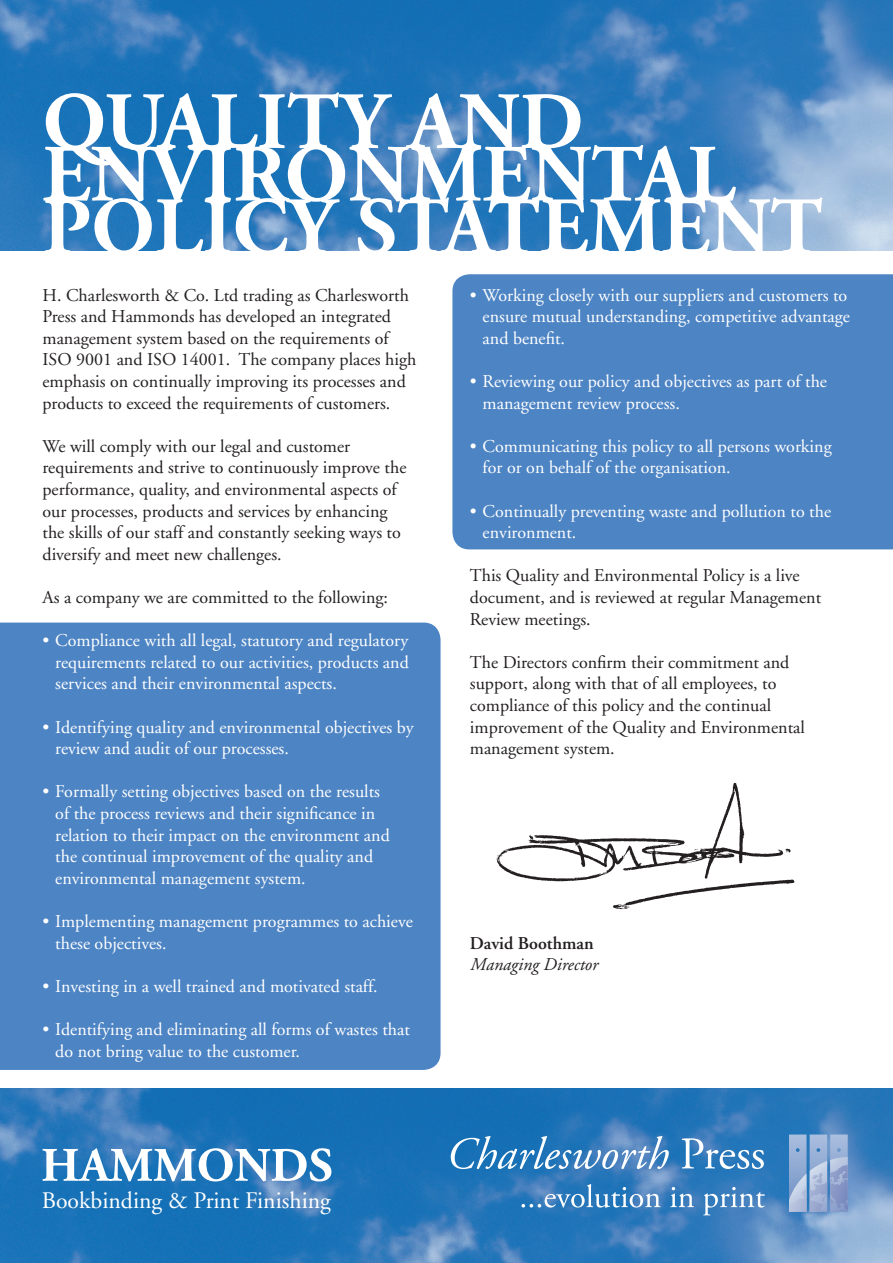
<style>
.page{position:relative;width:893px;height:1263px;background:#fff}
.page>*{position:absolute;margin:0;border:0;box-sizing:border-box;transform-origin:0 0}
.t1{font:700 81px "Adobe Garamond";color:#fff}
.t2{font:23.7px "Adobe Garamond";color:#fff}
.t3{font:18px/21.6px "Adobe Garamond";color:#fff}
.t4{font:18px/21.6px "Adobe Garamond";color:#231f20}
.t5{font:italic 18px "Adobe Garamond";color:#231f20}
.t6{font:600 18px "Adobe Garamond";color:#231f20}
</style>
<div class="page">
<img style="left:0;top:0;width:893px;height:251px">
<img style="left:0;top:1088px;width:893px;height:175px">
<svg style="left:789px;top:1134px;width:59px;height:78px;background:#95add3"></svg>
<svg style="left:521px;top:1184px;width:244px;height:31px;background:#508dc4"></svg>
<svg style="left:451px;top:1136px;width:313px;height:33px;background:#5793c7"></svg>
<svg style="left:42px;top:1148px;width:289px;height:33px"></svg>
<div style="left:452px;top:274px;width:441px;height:275px;background:#4d84c4"></div>
<div style="left:0;top:622px;width:441px;height:448px;background:#4d84c4"></div>
<svg style="left:496px;top:782px;width:299px;height:127px"></svg>
<p class="t1" style="left:43px;top:78px;width:543px">QUALITY AND</p>
<p class="t1" style="left:43px;top:131px;width:694px">ENVIRONMENTAL</p>
<p class="t1" style="left:43px;top:183px;width:781px">POLICY STATEMENT</p>
<p class="t4" style="left:43px;top:285px;width:375px">H. Charlesworth &amp; Co. Ltd trading as Charlesworth Press and Hammonds has developed an integrated management system based on the requirements of ISO 9001 and ISO 14001. The company places high emphasis on continually improving its processes and products to exceed the requirements of customers.</p>
<p class="t4" style="left:43px;top:436px;width:365px">We will comply with our legal and customer requirements and strive to continuously improve the performance, quality, and environmental aspects of our processes, products and services by enhancing the skills of our staff and constantly seeking ways to diversify and meet new challenges.</p>
<p class="t4" style="left:43px;top:587px;width:347px">As a company we are committed to the following:</p>
<p class="t3" style="left:55px;top:630px;width:355px;text-align:justify;text-indent:-13px">• Compliance with all legal, statutory and regulatory requirements related to our activities, products and services and their environmental aspects.</p>
<p class="t3" style="left:55px;top:717px;width:360px;text-indent:-13px">• Identifying quality and environmental objectives by review and audit of our processes.</p>
<p class="t3" style="left:55px;top:781px;width:336px;text-indent:-13px">• Formally setting objectives based on the results of the process reviews and their significance in relation to their impact on the environment and the continual improvement of the quality and environmental management system.</p>
<p class="t3" style="left:55px;top:911px;width:359px;text-indent:-13px">• Implementing management programmes to achieve these objectives.</p>
<p class="t3" style="left:43px;top:976px;width:337px">• Investing in a well trained and motivated staff.</p>
<p class="t3" style="left:55px;top:1019px;width:356px;text-indent:-13px">• Identifying and eliminating all forms of wastes that do not bring value to the customer.</p>
<p class="t3" style="left:483px;top:285px;width:369px;text-indent:-13px">• Working closely with our suppliers and customers to ensure mutual understanding, competitive advantage and benefit.</p>
<p class="t3" style="left:483px;top:371px;width:346px;text-indent:-13px">• Reviewing our policy and objectives as part of the management review process.</p>
<p class="t3" style="left:483px;top:436px;width:351px;text-indent:-13px">• Communicating this policy to all persons working for or on behalf of the organisation.</p>
<p class="t3" style="left:483px;top:501px;width:350px;text-indent:-13px">• Continually preventing waste and pollution to the environment.</p>
<p class="t4" style="left:470px;top:565px;width:353px">This Quality and Environmental Policy is a live document, and is reviewed at regular Management<br>Review meetings.</p>
<p class="t4" style="left:470px;top:652px;width:337px">The Directors confirm their commitment and support, along with that of all employees, to compliance of this policy and the continual improvement of the Quality and Environmental management system.</p>
<p class="t6" style="left:470px;top:933px;width:125px">David Boothman</p>
<p class="t5" style="left:470px;top:955px;width:129px">Managing Director</p>
<p class="t2" style="left:42px;top:1188px;width:291px">Bookbinding &amp; Print Finishing</p>
</div>
